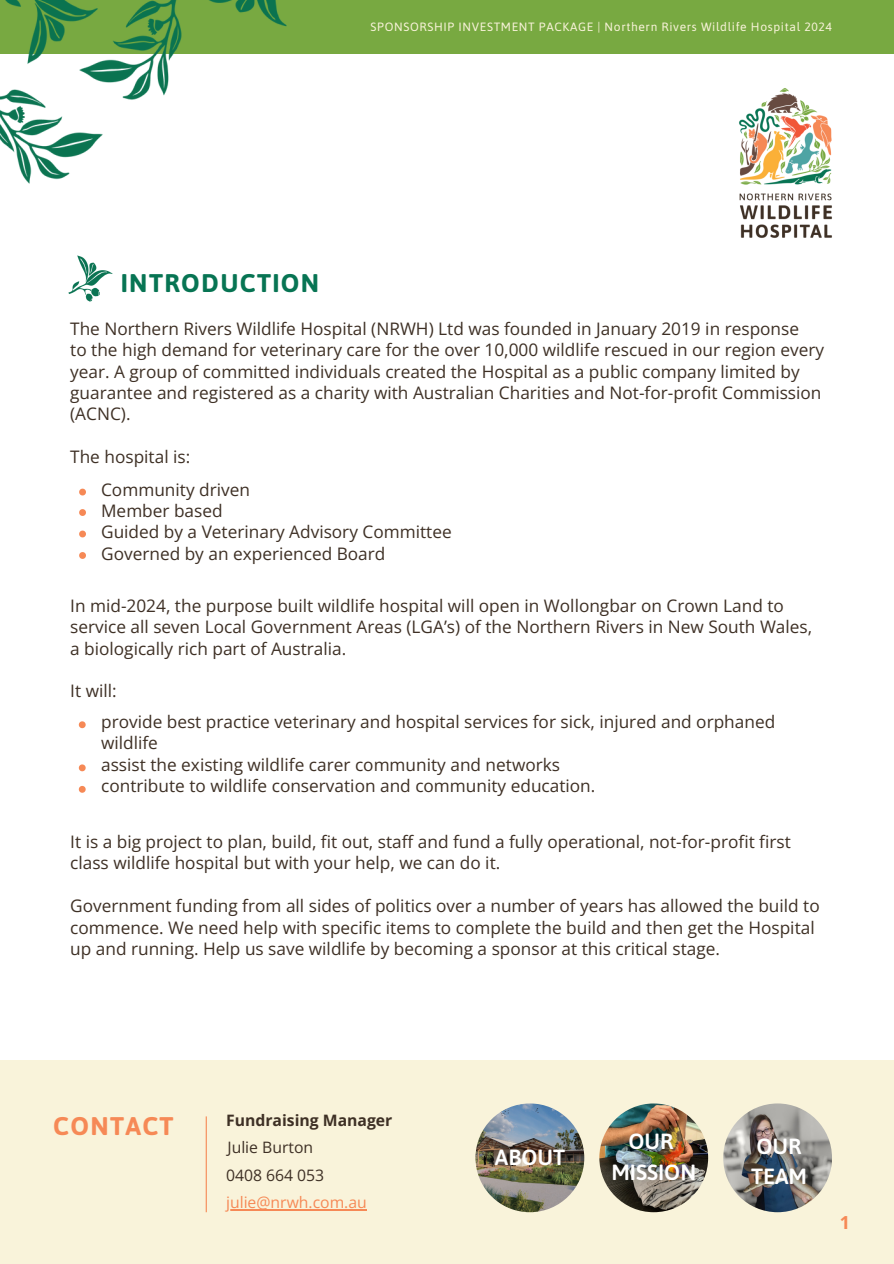
<style>
.page{position:relative;width:894px;height:1264px;background:#fff}
.page>*{position:absolute;margin:0;border:0;box-sizing:border-box;transform-origin:0 0}
.t1{font:700 25.5px "Asap";letter-spacing:.055em;color:#077453}
.t2{font:700 25.5px "Asap";letter-spacing:.055em;color:#f68956}
.t3{font:600 21.9px/30.6px "Asap";color:#fff;text-align:center}
.t4{font:700 18px "Open Sans";color:#f68956}
.t5{font:17.25px/21.3px "Open Sans";color:#3e3025}
.t6{font:15.75px "Open Sans";color:#3e3025}
.t7{font:700 15.75px "Open Sans";color:#3e3025}
.t8{font:15.75px "Open Sans";color:#f68956}
.t9{font:12px "Asap";letter-spacing:.055em;color:#f9f3da}
</style>
<div class="page">
<div style="left:0;top:1059px;width:893px;height:204px;background:#f9f3da"></div>
<img style="left:68px;top:255px;width:45px;height:47px">
<div style="left:0;top:0;width:893px;height:54px;background:#78a941"></div>
<img style="left:0;top:0;width:287px;height:184px">
<hr style="left:226px;top:1209px;width:141px;height:1px;background:#f68956">
<img style="left:599px;top:1103px;width:109px;height:109px;border-radius:50%">
<img style="left:723px;top:1103px;width:108px;height:109px;border-radius:50%">
<svg style="left:79px;top:488px;width:7px;height:7px"></svg>
<svg style="left:79px;top:509px;width:7px;height:7px"></svg>
<svg style="left:79px;top:530px;width:7px;height:7px"></svg>
<svg style="left:79px;top:552px;width:7px;height:7px"></svg>
<img style="left:739px;top:88px;width:93px;height:150px">
<svg style="left:79px;top:721px;width:7px;height:7px"></svg>
<svg style="left:79px;top:764px;width:7px;height:7px"></svg>
<svg style="left:79px;top:786px;width:7px;height:6px"></svg>
<hr style="left:206px;top:1116px;width:1px;height:96px;background:#f68956">
<img style="left:475px;top:1103px;width:109px;height:109px;border-radius:50%">
<h1 class="t9" style="left:370px;top:20px;width:463px">SPONSORSHIP INVESTMENT PACKAGE | Northern Rivers Wildlife Hospital 2024</h1>
<p class="t1" style="left:121px;top:268px;width:200px">INTRODUCTION</p>
<p class="t5" style="left:70px;top:317px;width:755px">The Northern Rivers Wildlife Hospital (NRWH) Ltd was founded in January 2019 in response<br>to the high demand for veterinary care for the over 10,000 wildlife rescued in our region every year. A group of committed individuals created the Hospital as a public company limited by guarantee and registered as a charity with Australian Charities and Not-for-profit Commission (ACNC).</p>
<p class="t5" style="left:70px;top:446px;width:121px">The hospital is:</p>
<h4 class="t5" style="left:101px;top:478px;width:352px">Community driven<br>Member based<br>Guided by a Veterinary Advisory Committee<br>Governed by an experienced Board</h4>
<p class="t5" style="left:70px;top:594px;width:743px">In mid-2024, the purpose built wildlife hospital will open in Wollongbar on Crown Land to service all seven Local Government Areas (LGA’s) of the Northern Rivers in New South Wales, a biologically rich part of Australia.</p>
<p class="t5" style="left:70px;top:680px;width:48px">It will:</p>
<p class="t5" style="left:101px;top:710px;width:675px">provide best practice veterinary and hospital services for sick, injured and orphaned wildlife<br>assist the existing wildlife carer community and networks<br>contribute to wildlife conservation and community education.</p>
<p class="t5" style="left:70px;top:830px;width:722px">It is a big project to plan, build, fit out, staff and fund a fully operational, not-for-profit first class wildlife hospital but with your help, we can do it.</p>
<h1 class="t5" style="left:70px;top:894px;width:750px">Government funding from all sides of politics over a number of years has allowed the build to commence. We need help with specific items to complete the build and then get the Hospital up and running. Help us save wildlife by becoming a sponsor at this critical stage.</h1>
<p class="t2" style="left:53px;top:1111px;width:122px">CONTACT</p>
<p class="t7" style="left:226px;top:1108px;width:168px">Fundraising Manager</p>
<p class="t6" style="left:227px;top:1136px;width:87px">Julie Burton</p>
<p class="t6" style="left:226px;top:1163px;width:100px">0408 664 053</p>
<h4 class="t8" style="left:226px;top:1191px;width:142px">julie@nrwh.com.au</h4>
<h4 class="t3" style="left:495px;top:1141px;width:72px">ABOUT</h4>
<h4 class="t3" style="left:611px;top:1126px;width:86px">OUR<br>MISSION</h4>
<h4 class="t3" style="left:750px;top:1130px;width:57px;text-align:left">OUR<br>TEAM</h4>
<h4 class="t4" style="left:839px;top:1209px;width:12px">1</h4>
</div>
